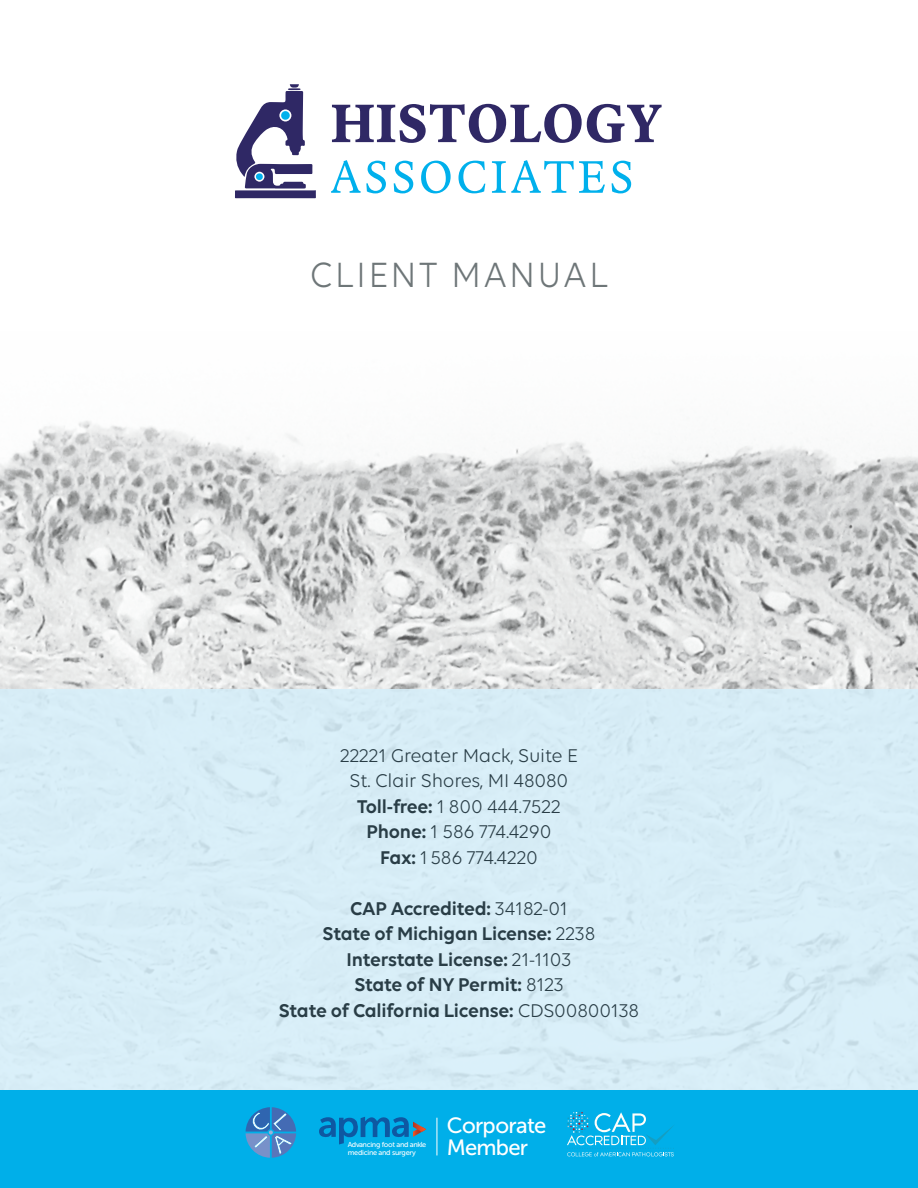
<style>
.page{position:relative;width:918px;height:1188px;background:#fff}
.page>*{position:absolute;margin:0;border:0;box-sizing:border-box;transform-origin:0 0}
.t1{font:37.8px "Volte";letter-spacing:.08em;color:#6e7678;scale:.92 1}
.t2{font:22.05px/22.5px "Museo Sans 500";letter-spacing:-.035em;color:#fff}
.t3{font:600 19.95px "Volte";letter-spacing:-.01em;color:#293d46}
.t4{font:19.95px "Volte";letter-spacing:-.01em;color:#293d46}
.t5{font:7.2px/8.6px "Museo Sans 500";letter-spacing:-.04em;color:#fff}
.s1{font-weight:600}
.s2{font-weight:400}
</style>
<div class="page">
<img style="left:0;top:421px;width:918px;height:268px">
<svg style="left:235px;top:84px;width:81px;height:114px"></svg>
<div style="left:281px;top:111px;width:9px;height:9px;background:#00b0ec;border-radius:50%"></div>
<div style="left:256px;top:173px;width:7px;height:7px;background:#00b0ec;border-radius:50%"></div>
<svg style="left:332px;top:104px;width:330px;height:39px"></svg>
<svg style="left:331px;top:160px;width:55px;height:33px"></svg>
<svg style="left:394px;top:161px;width:19px;height:32px"></svg>
<svg style="left:421px;top:161px;width:30px;height:32px"></svg>
<svg style="left:459px;top:161px;width:26px;height:32px"></svg>
<svg style="left:492px;top:160px;width:113px;height:33px"></svg>
<svg style="left:612px;top:161px;width:19px;height:32px"></svg>
<div style="left:0;top:689px;width:918px;height:401px;background:#d6effa"></div>
<div style="left:0;top:1090px;width:918px;height:98px;background:#00afe9"></div>
<svg style="left:246px;top:1107px;width:50px;height:51px"></svg>
<svg style="left:567px;top:1112px;width:107px;height:45px"></svg>
<hr style="left:436px;top:1118px;width:1px;height:37px;background:#fff">
<svg style="left:319px;top:1117px;width:107px;height:27px"></svg>
<p class="t1" style="left:310px;top:253px;width:326px">CLIENT MANUAL</p>
<p class="t4" style="left:340px;top:744px;width:239px">22221 Greater Mack, Suite E</p>
<p class="t4" style="left:350px;top:769px;width:220px">St. Clair Shores, MI 48080</p>
<p class="t4" style="left:357px;top:795px;width:205px"><span class="s1">Toll-free:</span> 1 800 444.7522</p>
<p class="t4" style="left:366px;top:820px;width:187px"><span class="s1">Phone:</span> 1 586 774.4290</p>
<p class="t4" style="left:380px;top:846px;width:159px"><span class="s1">Fax:</span> 1 586 774.4220</p>
<p class="t3" style="left:350px;top:896px;width:219px">CAP Accredited: <span class="s2">34182-01</span></p>
<p class="t3" style="left:323px;top:922px;width:274px">State of Michigan License: <span class="s2">2238</span></p>
<p class="t3" style="left:346px;top:947px;width:227px">Interstate License: <span class="s2">21-1103</span></p>
<p class="t3" style="left:354px;top:973px;width:211px">State of NY Permit: <span class="s2">8123</span></p>
<p class="t3" style="left:279px;top:998px;width:362px">State of California License: <span class="s2">CDS00800138</span></p>
<p class="t5" style="left:348px;top:1140px;width:80px">Advancing foot and ankle medicine and surgery</p>
<p class="t2" style="left:447px;top:1114px;width:101px">Corporate<br>Member</p>
</div>
